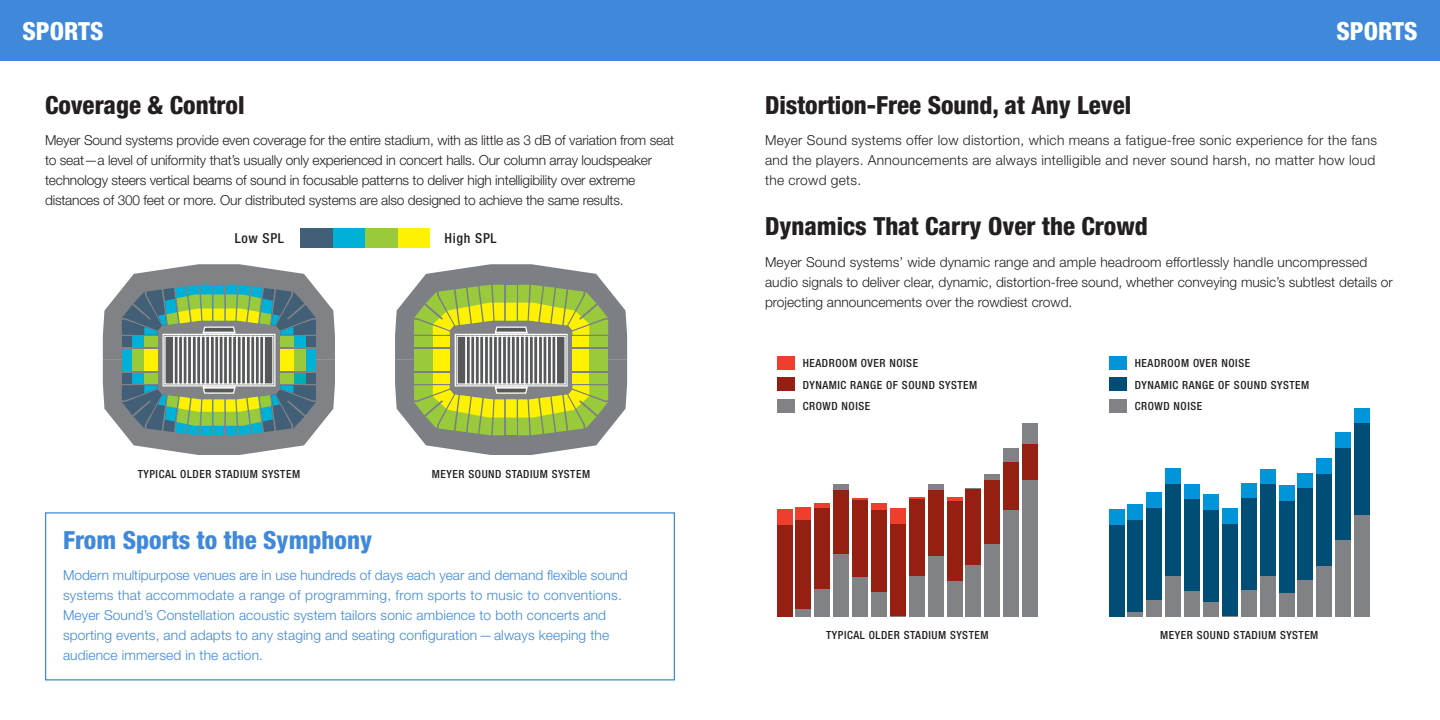
<style>
.page{position:relative;width:1440px;height:720px;background:#fff}
.page>*{position:absolute;margin:0;border:0;box-sizing:border-box;transform-origin:0 0}
.Section_Title{font:800 condensed 25px "Helvetica Neue";color:#231f20}
.Section_Title-2{font:800 condensed 25px "Helvetica Neue";color:#3f88da}
.t1{font:800 condensed 25px "Helvetica Neue";color:#fff}
.Body_Copy{font:300 13.75px/20px "Helvetica Neue";letter-spacing:-.015em;color:#231f20}
.Body_Copy-2{font:300 13.75px/20px "Helvetica Neue";letter-spacing:.01em;color:#3f88da}
.t2{font:500 condensed 13.75px "Helvetica Neue";letter-spacing:.05em;color:#231f20}
.t3{font:500 condensed 11.25px "Helvetica Neue";letter-spacing:.05em;color:#231f20}
</style>
<div class="page">
<div style="left:45px;top:512px;width:630px;height:169px;border:1px solid #3f88da"></div>
<svg style="left:395px;top:264px;width:232px;height:191px"></svg>
<svg style="left:103px;top:264px;width:232px;height:191px"></svg>
<div style="left:796px;top:520px;width:15px;height:97px;background:#808285"></div>
<div style="left:815px;top:508px;width:15px;height:109px;background:#808285"></div>
<div style="left:834px;top:484px;width:15px;height:133px;background:#808285"></div>
<div style="left:852px;top:499px;width:16px;height:118px;background:#808285"></div>
<div style="left:871px;top:510px;width:16px;height:107px;background:#808285"></div>
<div style="left:890px;top:524px;width:16px;height:93px;background:#808285"></div>
<div style="left:909px;top:498px;width:15px;height:119px;background:#808285"></div>
<div style="left:928px;top:485px;width:15px;height:132px;background:#808285"></div>
<div style="left:947px;top:501px;width:15px;height:116px;background:#808285"></div>
<div style="left:966px;top:488px;width:15px;height:129px;background:#808285"></div>
<div style="left:985px;top:474px;width:15px;height:143px;background:#808285"></div>
<div style="left:1003px;top:448px;width:16px;height:169px;background:#808285"></div>
<div style="left:1022px;top:423px;width:16px;height:194px;background:#808285"></div>
<div style="left:777px;top:525px;width:15px;height:92px;background:#952011"></div>
<div style="left:796px;top:520px;width:15px;height:89px;background:#952011"></div>
<div style="left:815px;top:508px;width:15px;height:81px;background:#952011"></div>
<div style="left:834px;top:490px;width:15px;height:64px;background:#952011"></div>
<div style="left:852px;top:499px;width:16px;height:78px;background:#952011"></div>
<div style="left:871px;top:510px;width:16px;height:82px;background:#952011"></div>
<div style="left:890px;top:524px;width:16px;height:92px;background:#952011"></div>
<div style="left:909px;top:498px;width:15px;height:78px;background:#952011"></div>
<div style="left:928px;top:490px;width:15px;height:65px;background:#952011"></div>
<div style="left:947px;top:501px;width:15px;height:80px;background:#952011"></div>
<div style="left:966px;top:489px;width:15px;height:75px;background:#952011"></div>
<div style="left:985px;top:480px;width:15px;height:64px;background:#952011"></div>
<div style="left:1003px;top:462px;width:16px;height:48px;background:#952011"></div>
<div style="left:1022px;top:444px;width:16px;height:35px;background:#952011"></div>
<div style="left:777px;top:509px;width:15px;height:16px;background:#ef3e2e"></div>
<div style="left:796px;top:508px;width:15px;height:12px;background:#ef3e2e"></div>
<svg style="left:852px;top:498px;width:16px;height:1px"></svg>
<div style="left:871px;top:503px;width:16px;height:7px;background:#ef3e2e"></div>
<div style="left:890px;top:508px;width:16px;height:16px;background:#ef3e2e"></div>
<svg style="left:909px;top:497px;width:15px;height:1px"></svg>
<hr style="left:947px;top:497px;width:15px;height:4px;background:#ef3e2e">
<div style="left:815px;top:503px;width:15px;height:5px;background:#ef3e2e"></div>
<div style="left:1128px;top:520px;width:15px;height:97px;background:#808285"></div>
<div style="left:1147px;top:508px;width:15px;height:109px;background:#808285"></div>
<div style="left:1166px;top:484px;width:15px;height:133px;background:#808285"></div>
<div style="left:1184px;top:499px;width:16px;height:118px;background:#808285"></div>
<div style="left:1203px;top:510px;width:16px;height:107px;background:#808285"></div>
<div style="left:1222px;top:524px;width:16px;height:93px;background:#808285"></div>
<div style="left:1241px;top:499px;width:16px;height:118px;background:#808285"></div>
<div style="left:1260px;top:485px;width:15px;height:132px;background:#808285"></div>
<div style="left:1279px;top:501px;width:15px;height:116px;background:#808285"></div>
<div style="left:1298px;top:488px;width:15px;height:129px;background:#808285"></div>
<div style="left:1317px;top:474px;width:15px;height:143px;background:#808285"></div>
<div style="left:1335px;top:448px;width:16px;height:169px;background:#808285"></div>
<div style="left:1354px;top:423px;width:16px;height:194px;background:#808285"></div>
<div style="left:1109px;top:509px;width:15px;height:16px;background:#0095d9"></div>
<div style="left:1128px;top:505px;width:15px;height:15px;background:#0095d9"></div>
<div style="left:1147px;top:493px;width:15px;height:15px;background:#0095d9"></div>
<div style="left:1166px;top:468px;width:15px;height:16px;background:#0095d9"></div>
<div style="left:1184px;top:484px;width:16px;height:15px;background:#0095d9"></div>
<div style="left:1203px;top:494px;width:16px;height:16px;background:#0095d9"></div>
<div style="left:1222px;top:508px;width:16px;height:16px;background:#0095d9"></div>
<div style="left:1241px;top:483px;width:16px;height:16px;background:#0095d9"></div>
<div style="left:1260px;top:469px;width:15px;height:16px;background:#0095d9"></div>
<div style="left:1279px;top:486px;width:15px;height:15px;background:#0095d9"></div>
<div style="left:1298px;top:473px;width:15px;height:15px;background:#0095d9"></div>
<div style="left:1317px;top:458px;width:15px;height:16px;background:#0095d9"></div>
<div style="left:1335px;top:432px;width:16px;height:16px;background:#0095d9"></div>
<div style="left:1354px;top:408px;width:16px;height:15px;background:#0095d9"></div>
<div style="left:1109px;top:525px;width:15px;height:92px;background:#004e75"></div>
<div style="left:1128px;top:520px;width:15px;height:92px;background:#004e75"></div>
<div style="left:1147px;top:508px;width:15px;height:92px;background:#004e75"></div>
<div style="left:1166px;top:484px;width:15px;height:92px;background:#004e75"></div>
<div style="left:1184px;top:499px;width:16px;height:92px;background:#004e75"></div>
<div style="left:1203px;top:510px;width:16px;height:91px;background:#004e75"></div>
<div style="left:1222px;top:524px;width:16px;height:92px;background:#004e75"></div>
<div style="left:1241px;top:499px;width:16px;height:91px;background:#004e75"></div>
<div style="left:1260px;top:485px;width:15px;height:91px;background:#004e75"></div>
<div style="left:1279px;top:501px;width:15px;height:92px;background:#004e75"></div>
<div style="left:1298px;top:488px;width:15px;height:92px;background:#004e75"></div>
<div style="left:1317px;top:474px;width:15px;height:92px;background:#004e75"></div>
<div style="left:1335px;top:448px;width:16px;height:92px;background:#004e75"></div>
<div style="left:1354px;top:423px;width:16px;height:92px;background:#004e75"></div>
<div style="left:1109px;top:399px;width:18px;height:13px;background:#808285"></div>
<div style="left:1109px;top:356px;width:18px;height:13px;background:#0095d9"></div>
<div style="left:1109px;top:377px;width:18px;height:14px;background:#004e75"></div>
<div style="left:777px;top:399px;width:18px;height:13px;background:#808285"></div>
<div style="left:777px;top:356px;width:18px;height:13px;background:#ef3e2e"></div>
<div style="left:777px;top:377px;width:18px;height:14px;background:#952011"></div>
<div style="left:397px;top:228px;width:32px;height:20px;background:#fff101"></div>
<div style="left:365px;top:228px;width:32px;height:20px;background:#99ca3b"></div>
<div style="left:333px;top:228px;width:32px;height:20px;background:#00b1d7"></div>
<div style="left:301px;top:228px;width:32px;height:20px;background:#416078"></div>
<div style="left:0;top:0;width:1440px;height:60px;background:#3f88da"></div>
<p class="t1" style="left:22px;top:16px;width:83px">SPORTS</p>
<p class="t1" style="left:1336px;top:16px;width:83px">SPORTS</p>
<p class="Section_Title" style="left:45px;top:90px;width:201px">Coverage &amp; Control</p>
<p class="Body_Copy" style="left:45px;top:130px;width:631px">Meyer Sound systems provide even coverage for the entire stadium, with as little as 3 dB of variation from seat to seat—a level of uniformity that’s usually only experienced in concert halls. Our column array loudspeaker technology steers vertical beams of sound in focusable patterns to deliver high intelligibility over extreme distances of 300 feet or more. Our distributed systems are also designed to achieve the same results.</p>
<p class="t2" style="left:235px;top:230px;width:51px">Low SPL</p>
<p class="t2" style="left:445px;top:230px;width:54px">High SPL</p>
<p class="t3" style="left:138px;top:467px;width:164px">TYPICAL OLDER STADIUM SYSTEM</p>
<p class="t3" style="left:432px;top:467px;width:160px">MEYER SOUND STADIUM SYSTEM</p>
<p class="Section_Title-2" style="left:63px;top:524px;width:311px">From Sports to the Symphony</p>
<p class="Body_Copy-2" style="left:63px;top:565px;width:566px">Modern multipurpose venues are in use hundreds of days each year and demand flexible sound systems that accommodate a range of programming, from sports to music to conventions.<br>Meyer Sound’s Constellation acoustic system tailors sonic ambience to both concerts and sporting events, and adapts to any staging and seating configuration—always keeping the audience immersed in the action.</p>
<p class="Section_Title" style="left:765px;top:90px;width:368px">Distortion-Free Sound, at Any Level</p>
<p class="Body_Copy" style="left:765px;top:130px;width:613px;text-align:justify">Meyer Sound systems offer low distortion, which means a fatigue-free sonic experience for the fans and the players. Announcements are always intelligible and never sound harsh, no matter how loud the crowd gets.</p>
<p class="Section_Title" style="left:765px;top:211px;width:384px">Dynamics That Carry Over the Crowd</p>
<p class="Body_Copy" style="left:765px;top:251px;width:629px">Meyer Sound systems’ wide dynamic range and ample headroom effortlessly handle uncompressed audio signals to deliver clear, dynamic, distortion-free sound, whether conveying music’s subtlest details or projecting announcements over the rowdiest crowd.</p>
<p class="t3" style="left:803px;top:356px;width:117px">HEADROOM OVER NOISE</p>
<p class="t3" style="left:1135px;top:356px;width:117px">HEADROOM OVER NOISE</p>
<p class="t3" style="left:803px;top:378px;width:176px">DYNAMIC RANGE OF SOUND SYSTEM</p>
<p class="t3" style="left:1135px;top:378px;width:176px">DYNAMIC RANGE OF SOUND SYSTEM</p>
<p class="t3" style="left:803px;top:399px;width:69px">CROWD NOISE</p>
<p class="t3" style="left:1135px;top:399px;width:69px">CROWD NOISE</p>
<p class="t3" style="left:826px;top:629px;width:164px">TYPICAL OLDER STADIUM SYSTEM</p>
<p class="t3" style="left:1160px;top:629px;width:160px">MEYER SOUND STADIUM SYSTEM</p>
</div>
